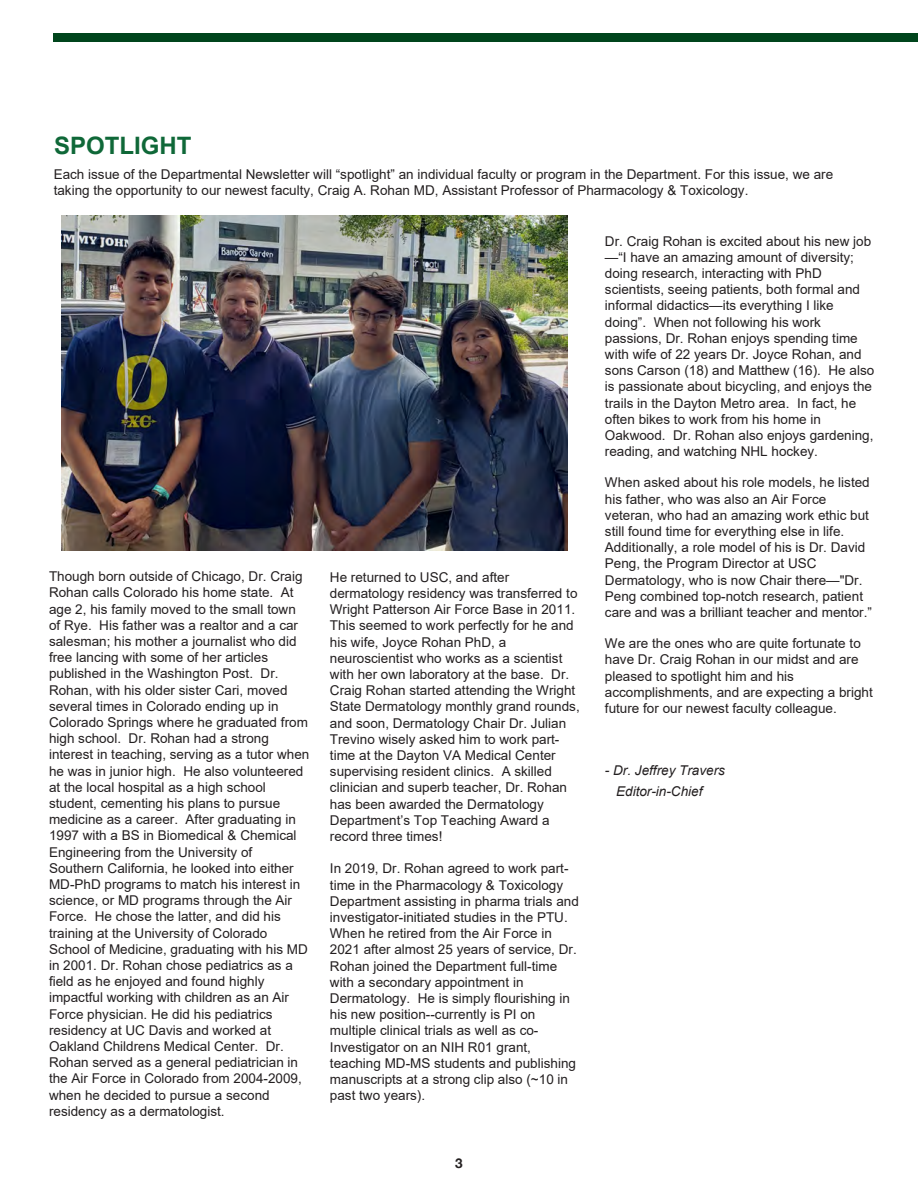
<style>
.page{position:relative;width:918px;height:1188px;background:#fff}
.page>*{position:absolute;margin:0;border:0;box-sizing:border-box;transform-origin:0 0}
.t1{font:700 24px "Arial";color:#0f6838}
.t2{font:13.5px/16.2px "Arial";color:#231f20}
.t3{font:italic 13.5px/21px "Arial";color:#231f20}
.t4{font:700 13.5px "Helvetica Neue";color:#231f20}
</style>
<div class="page">
<div style="left:54px;top:33px;width:864px;height:9px;background:#00451c"></div>
<img style="left:61px;top:215px;width:507px;height:336px">
<h1 class="t1" style="left:54px;top:129px;width:139px">SPOTLIGHT</h1>
<p class="t2" style="left:54px;top:166px;width:781px">Each issue of the Departmental Newsletter will “spotlight” an individual faculty or program in the Department. For this issue, we are taking the opportunity to our newest faculty, Craig A. Rohan MD, Assistant Professor of Pharmacology &amp; Toxicology.</p>
<p class="t2" style="left:605px;top:233px;width:271px">Dr. Craig Rohan is excited about his new job —“I have an amazing amount of diversity; doing research, interacting with PhD scientists, seeing patients, both formal and informal didactics—its everything I like doing”. When not following his work passions, Dr. Rohan enjoys spending time with wife of 22 years Dr. Joyce Rohan, and sons Carson (18) and Matthew (16). He also is passionate about bicycling, and enjoys the trails in the Dayton Metro area. In fact, he often bikes to work from his home in Oakwood. Dr. Rohan also enjoys gardening, reading, and watching NHL hockey.</p>
<p class="t2" style="left:605px;top:474px;width:269px">When asked about his role models, he listed his father, who was also an Air Force veteran, who had an amazing work ethic but still found time for everything else in life.<br>Additionally, a role model of his is Dr. David Peng, the Program Director at USC Dermatology, who is now Chair there—"Dr.<br>Peng combined top-notch research, patient care and was a brilliant teacher and mentor.”</p>
<p class="t2" style="left:605px;top:635px;width:269px">We are the ones who are quite fortunate to have Dr. Craig Rohan in our midst and are pleased to spotlight him and his accomplishments, and are expecting a bright future for our newest faculty colleague.</p>
<p class="t2" style="left:49px;top:568px;width:262px">Though born outside of Chicago, Dr. Craig Rohan calls Colorado his home state. At age 2, his family moved to the small town of Rye. His father was a realtor and a car salesman; his mother a journalist who did free lancing with some of her articles published in the Washington Post. Dr.<br>Rohan, with his older sister Cari, moved several times in Colorado ending up in Colorado Springs where he graduated from high school. Dr. Rohan had a strong interest in teaching, serving as a tutor when he was in junior high. He also volunteered at the local hospital as a high school student, cementing his plans to pursue medicine as a career. After graduating in 1997 with a BS in Biomedical &amp; Chemical Engineering from the University of Southern California, he looked into either MD-PhD programs to match his interest in science, or MD programs through the Air Force. He chose the latter, and did his training at the University of Colorado School of Medicine, graduating with his MD in 2001. Dr. Rohan chose pediatrics as a field as he enjoyed and found highly impactful working with children as an Air Force physician. He did his pediatrics residency at UC Davis and worked at Oakland Childrens Medical Center. Dr.<br>Rohan served as a general pediatrician in the Air Force in Colorado from 2004-2009, when he decided to pursue a second residency as a dermatologist.</p>
<p class="t2" style="left:330px;top:569px;width:251px">He returned to USC, and after dermatology residency was transferred to Wright Patterson Air Force Base in 2011.<br>This seemed to work perfectly for he and his wife, Joyce Rohan PhD, a neuroscientist who works as a scientist with her own laboratory at the base. Dr.<br>Craig Rohan started attending the Wright State Dermatology monthly grand rounds, and soon, Dermatology Chair Dr. Julian Trevino wisely asked him to work part&shy;time at the Dayton VA Medical Center supervising resident clinics. A skilled clinician and superb teacher, Dr. Rohan has been awarded the Dermatology Department’s Top Teaching Award a record three times!</p>
<p class="t3" style="left:616px;top:760px;width:110px;text-indent:-11px">- Dr. Jeffrey Travers<br>Editor-in-Chief</p>
<p class="t2" style="left:330px;top:860px;width:251px">In 2019, Dr. Rohan agreed to work part&shy;time in the Pharmacology &amp; Toxicology Department assisting in pharma trials and investigator-initiated studies in the PTU.<br>When he retired from the Air Force in 2021 after almost 25 years of service, Dr.<br>Rohan joined the Department full-time with a secondary appointment in Dermatology. He is simply flourishing in his new position--currently is PI on multiple clinical trials as well as co-Investigator on an NIH R01 grant, teaching MD-MS students and publishing manuscripts at a strong clip also (~10 in past two years).</p>
<p class="t4" style="left:455px;top:1154px;width:9px">3</p>
</div>
